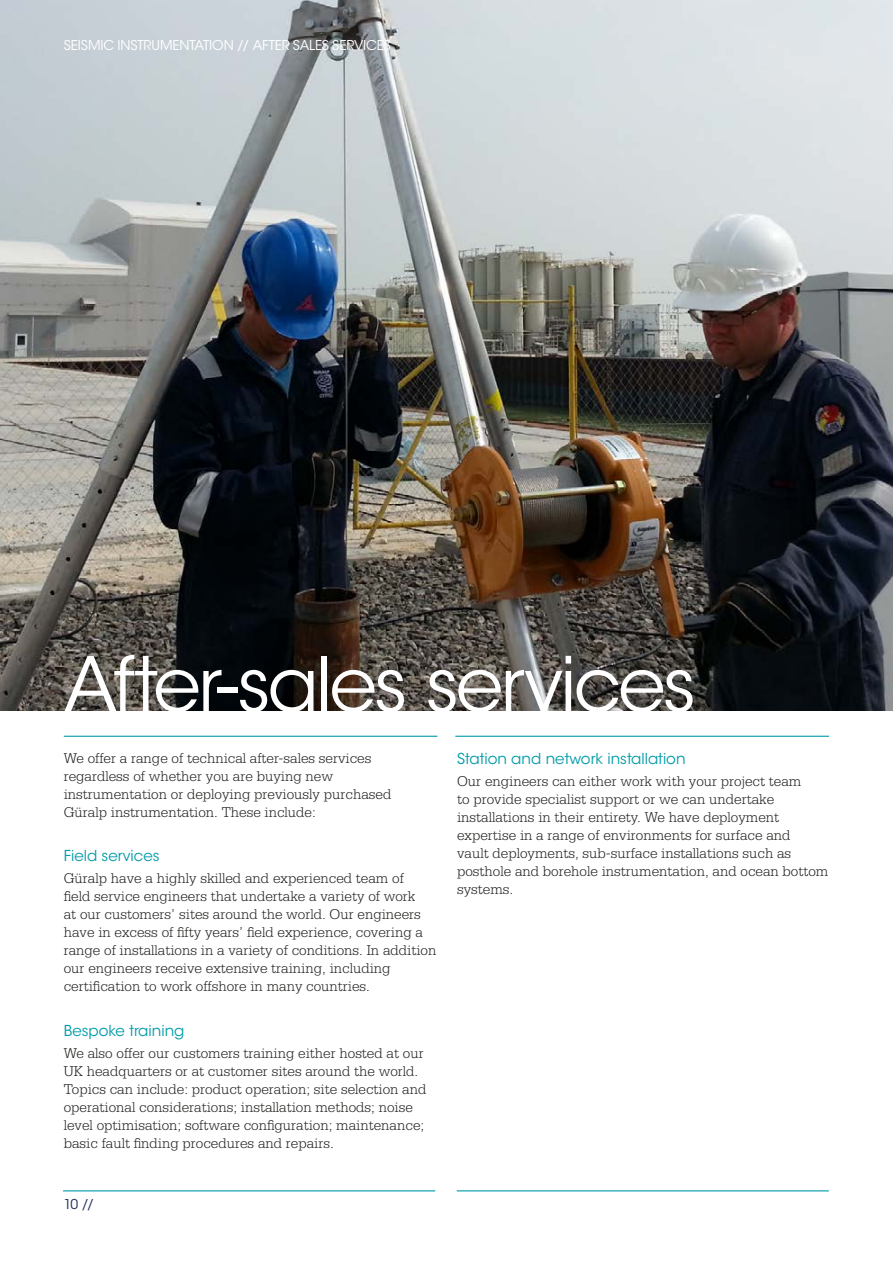
<style>
.page{position:relative;width:893px;height:1263px;background:#fff}
.page>*{position:absolute;margin:0;border:0;box-sizing:border-box;transform-origin:0 0}
.Product_Title{font:75px "ITC Avant Garde Std";letter-spacing:-.04em;color:#fff}
.Introduction_Para___subtitles{font:300 15px/18px "Serifa Std";color:#1d1d1b}
.t1{font:15px "ITC Avant Garde Std";color:#009ba9}
.Product_Title-2{font:13.5px "ITC Avant Garde Std";letter-spacing:-.015em;color:#fff}
.Product_Title-3{font:13.5px "ITC Avant Garde Std";color:#232f5d}
</style>
<div class="page">
<img style="left:0;top:0;width:893px;height:710px">
<hr style="left:457px;top:1190px;width:372px;height:1px;background:#009ba9">
<hr style="left:63px;top:1190px;width:372px;height:1px;background:#009ba9">
<hr style="left:64px;top:736px;width:373px;height:1px;background:#009ba9">
<hr style="left:455px;top:736px;width:374px;height:1px;background:#009ba9">
<p class="Product_Title-2" style="left:64px;top:37px;width:329px">SEISMIC INSTRUMENTATION // AFTER SALES SERVICES</p>
<p class="Product_Title" style="left:64px;top:639px;width:634px">After-sales services</p>
<p class="Introduction_Para___subtitles" style="left:64px;top:749px;width:329px">We offer a range of technical after-sales services regardless of whether you are buying new instrumentation or deploying previously purchased Güralp instrumentation. These include:</p>
<p class="t1" style="left:64px;top:846px;width:97px">Field services</p>
<p class="Introduction_Para___subtitles" style="left:64px;top:869px;width:374px">Güralp have a highly skilled and experienced team of<br>field service engineers that undertake a variety of work<br>at our customers’ sites around the world. Our engineers have in excess of fifty years’ field experience, covering a range of installations in a variety of conditions. In addition our engineers receive extensive training, including certification to work offshore in many countries.</p>
<p class="t1" style="left:64px;top:1021px;width:122px">Bespoke training</p>
<p class="Introduction_Para___subtitles" style="left:64px;top:1044px;width:364px">We also offer our customers training either hosted at our UK headquarters or at customer sites around the world.<br>Topics can include: product operation; site selection and operational considerations; installation methods; noise level optimisation; software configuration; maintenance; basic fault finding procedures and repairs.</p>
<p class="Product_Title-3" style="left:64px;top:1196px;width:32px">10 //</p>
<p class="t1" style="left:457px;top:749px;width:230px">Station and network installation</p>
<p class="Introduction_Para___subtitles" style="left:457px;top:772px;width:373px">Our engineers can either work with your project team<br>to provide specialist support or we can undertake installations in their entirety. We have deployment expertise in a range of environments for surface and<br>vault deployments, sub-surface installations such as posthole and borehole instrumentation, and ocean bottom systems.</p>
</div>
